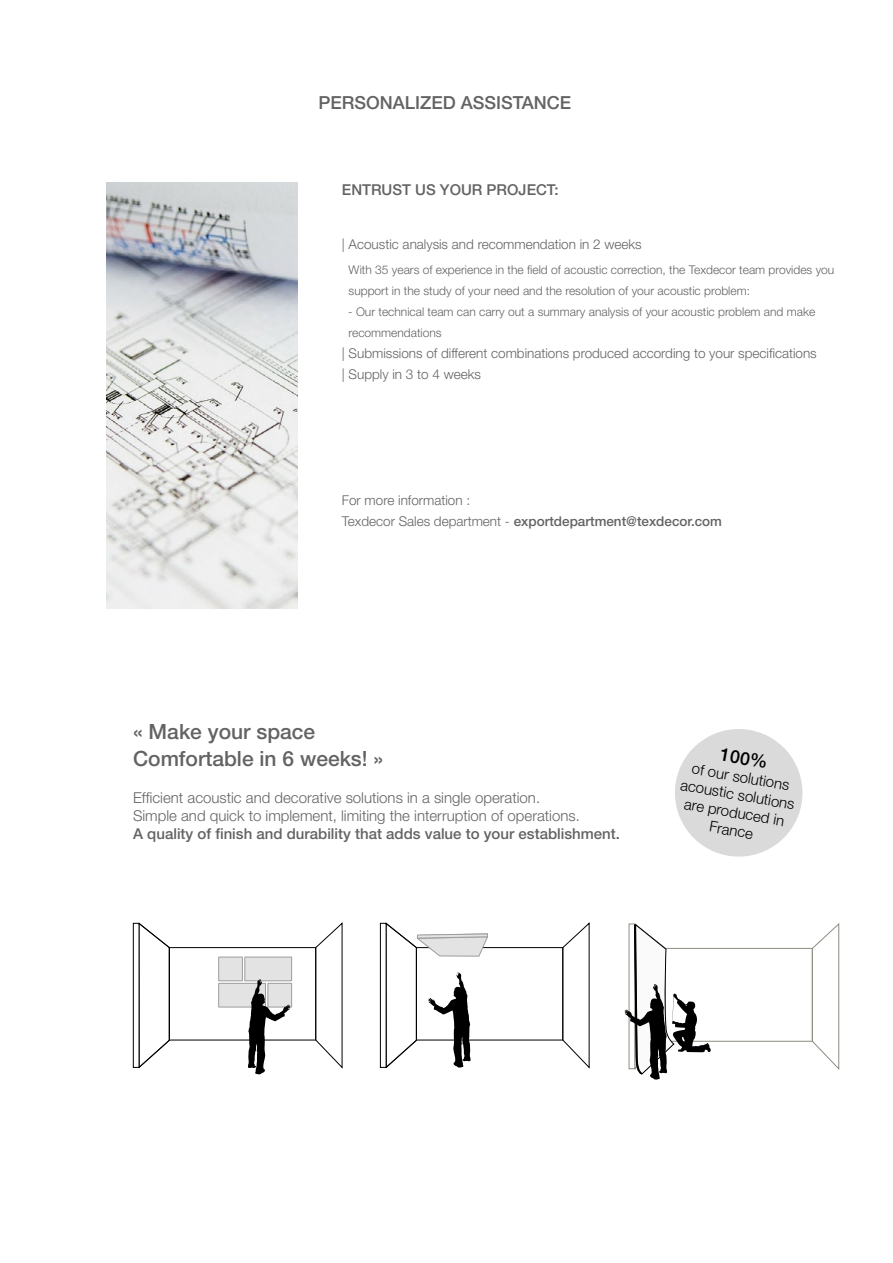
<style>
.page{position:relative;width:893px;height:1263px;background:#fff}
.page>*{position:absolute;margin:0;border:0;box-sizing:border-box;transform-origin:0 0}
.t1{font:500 21px/27px "Helvetica Neue";color:#646363}
.t2{font:500 18px "Helvetica Neue";color:#646363}
.t3{font:500 18px "Helvetica Neue";color:#000}
.t4{font:300 15px/18px "Helvetica Neue";color:#646363}
.t5{font:500 15px "Helvetica Neue";color:#646363}
.t6{font:300 15px/18px "Helvetica Neue";color:#000;text-align:center}
.t7{font:300 13.5px/21px "Helvetica Neue";color:#646363}
.t8{font:300 12px/21px "Helvetica Neue";color:#646363}
.s1{font-weight:500}
</style>
<div class="page">
<img style="left:106px;top:183px;width:192px;height:425px">
<svg style="left:380px;top:922px;width:210px;height:146px"></svg>
<svg style="left:133px;top:922px;width:209px;height:152px"></svg>
<div style="left:219px;top:957px;width:23px;height:24px;background:#e3e3e3"></div>
<div style="left:218px;top:957px;width:25px;height:24px;border:1px solid #9d9d9c"></div>
<svg style="left:625px;top:923px;width:214px;height:157px"></svg>
<svg style="left:675px;top:729px;width:128px;height:128px"></svg>
<h2 class="t2" style="left:318px;top:92px;width:254px">PERSONALIZED ASSISTANCE</h2>
<p class="t5" style="left:342px;top:180px;width:218px">ENTRUST US YOUR PROJECT:</p>
<p class="t7" style="left:342px;top:233px;width:301px">| Acoustic analysis and recommendation in 2 weeks</p>
<p class="t8" style="left:349px;top:259px;width:487px">With 35 years of experience in the field of acoustic correction, the Texdecor team provides you support in the study of your need and the resolution of your acoustic problem:</p>
<p class="t8" style="left:348px;top:301px;width:469px">- Our technical team can carry out a summary analysis of your acoustic problem and make recommendations</p>
<p class="t7" style="left:342px;top:342px;width:476px">| Submissions of different combinations produced according to your specifications | Supply in 3 to 4 weeks</p>
<p class="t7" style="left:342px;top:489px;width:382px">For more information :<br>Texdecor Sales department - <span class="s1">exportdepartment@texdecor.com</span></p>
<h1 class="t1" style="left:133px;top:718px;width:252px">« Make your space<br>Comfortable in 6 weeks! »</h1>
<p class="t4" style="left:133px;top:788px;width:448px">Efficient acoustic and decorative solutions in a single operation.<br>Simple and quick to implement, limiting the interruption of operations.</p>
<p class="t5" style="left:133px;top:824px;width:488px">A quality of finish and durability that adds value to your establishment.</p>
<h2 class="t3" style="left:722px;top:743px;width:50px;rotate:10deg">100%</h2>
<p class="t6" style="left:685px;top:757px;width:117px;rotate:10deg">of our solutions acoustic solutions are produced in<br>France</p>
</div>
